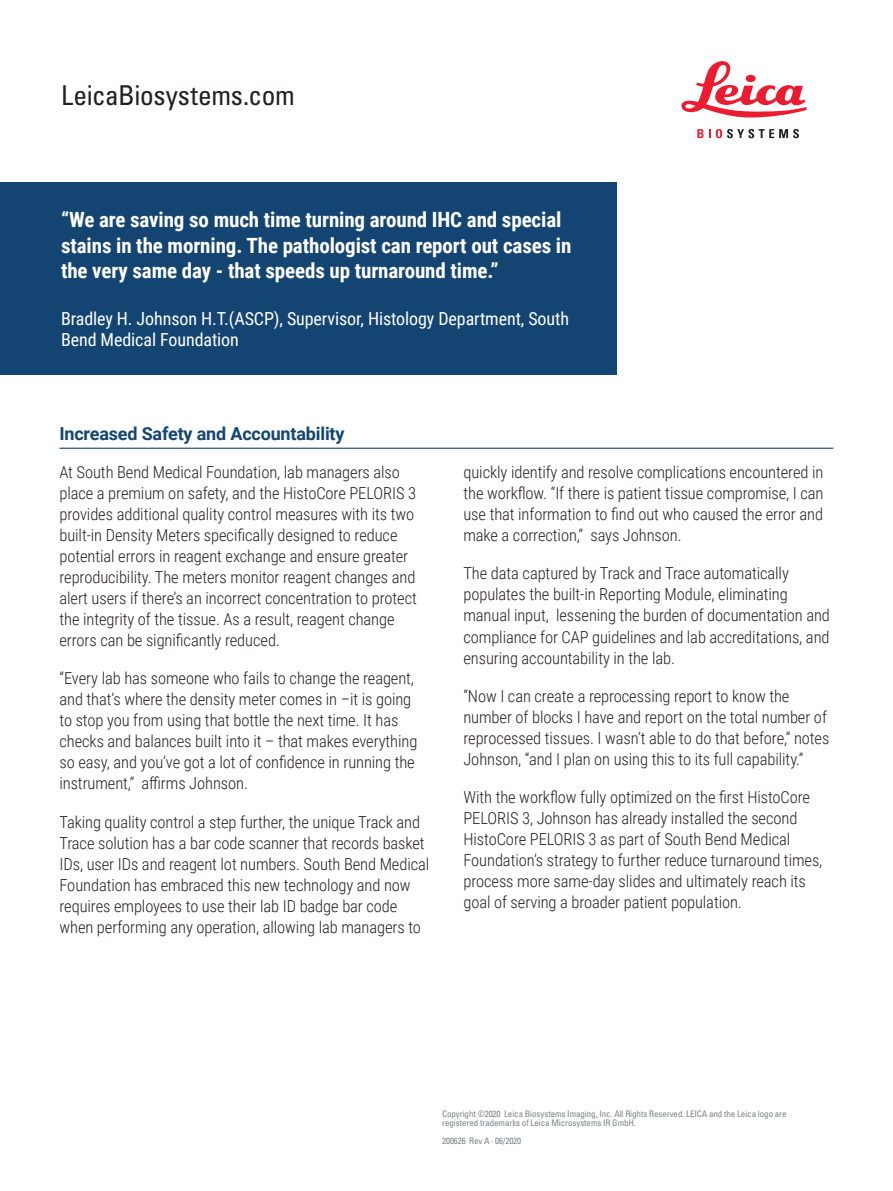
<style>
.page{position:relative;width:893px;height:1191px;background:#fff}
.page>*{position:absolute;margin:0;border:0;box-sizing:border-box;transform-origin:0 0}
.t1{font:condensed 27.3px "Univers LT Std";letter-spacing:-.015em;color:#231f20}
.t2{font:700 21px/25.2px "Roboto Condensed";letter-spacing:-.005em;color:#fff}
.t3{font:18px/21.6px "Roboto Condensed";letter-spacing:-.005em;color:#fff}
.t4{font:700 18px "Roboto";letter-spacing:-.01em;color:#144572}
.t5{font:300 16.5px/21px "Roboto Condensed";letter-spacing:-.005em;color:#231f20}
.t6{font:condensed 9px/9px "Univers LT Std";letter-spacing:-.01em;color:#808285}
</style>
<div class="page">
<svg style="left:681px;top:61px;width:126px;height:57px"></svg>
<svg style="left:697px;top:129px;width:6px;height:9px"></svg>
<svg style="left:709px;top:129px;width:90px;height:9px"></svg>
<hr style="left:59px;top:447px;width:774px;height:2px;background:#144572">
<div style="left:0;top:182px;width:617px;height:192px;background:#144572"></div>
<h1 class="t1" style="left:61px;top:78px;width:235px">LeicaBiosystems.com</h1>
<p class="t2" style="left:61px;top:206px;width:512px">“We are saving so much time turning around IHC and special stains in the morning. The pathologist can report out cases in the very same day - that speeds up turnaround time.”</p>
<p class="t3" style="left:61px;top:307px;width:510px">Bradley H. Johnson H.T.(ASCP), Supervisor, Histology Department, South<br>Bend Medical Foundation</p>
<p class="t4" style="left:59px;top:421px;width:287px">Increased Safety and Accountability</p>
<p class="t5" style="left:59px;top:461px;width:359px">At South Bend Medical Foundation, lab managers also place a premium on safety, and the HistoCore PELORIS 3 provides additional quality control measures with its two built-in Density Meters specifically designed to reduce potential errors in reagent exchange and ensure greater reproducibility. The meters monitor reagent changes and alert users if there’s an incorrect concentration to protect the integrity of the tissue. As a result, reagent change errors can be significantly reduced.</p>
<p class="t5" style="left:59px;top:667px;width:359px">“Every lab has someone who fails to change the reagent, and that’s where the density meter comes in –it is going to stop you from using that bottle the next time. It has checks and balances built into it – that makes everything so easy, and you’ve got a lot of confidence in running the instrument,” affirms Johnson.</p>
<p class="t5" style="left:59px;top:810px;width:371px">Taking quality control a step further, the unique Track and Trace solution has a bar code scanner that records basket IDs, user IDs and reagent lot numbers. South Bend Medical Foundation has embraced this new technology and now requires employees to use their lab ID badge bar code when performing any operation, allowing lab managers to</p>
<p class="t5" style="left:463px;top:461px;width:361px;text-align:justify">quickly identify and resolve complications encountered in the workflow. “If there is patient tissue compromise, I can use that information to find out who caused the error and make a correction,” says Johnson.</p>
<p class="t5" style="left:463px;top:562px;width:368px">The data captured by Track and Trace automatically populates the built-in Reporting Module, eliminating manual input, lessening the burden of documentation and compliance for CAP guidelines and lab accreditations, and ensuring accountability in the lab.</p>
<p class="t5" style="left:463px;top:684px;width:367px">“Now I can create a reprocessing report to know the number of blocks I have and report on the total number of reprocessed tissues. I wasn’t able to do that before,” notes Johnson, “and I plan on using this to its full capability.”</p>
<p class="t5" style="left:463px;top:785px;width:360px">With the workflow fully optimized on the first HistoCore PELORIS 3, Johnson has already installed the second HistoCore PELORIS 3 as part of South Bend Medical Foundation’s strategy to further reduce turnaround times, process more same-day slides and ultimately reach its goal of serving a broader patient population.</p>
<p class="t6" style="left:442px;top:1109px;width:346px">Copyright ©2020 Leica Biosystems Imaging, Inc. All Rights Reserved. LEICA and the Leica logo are registered trademarks of Leica Microsystems IR GmbH.</p>
<p class="t6" style="left:442px;top:1136px;width:80px">200626 Rev A ∙ 06/2020</p>
</div>
